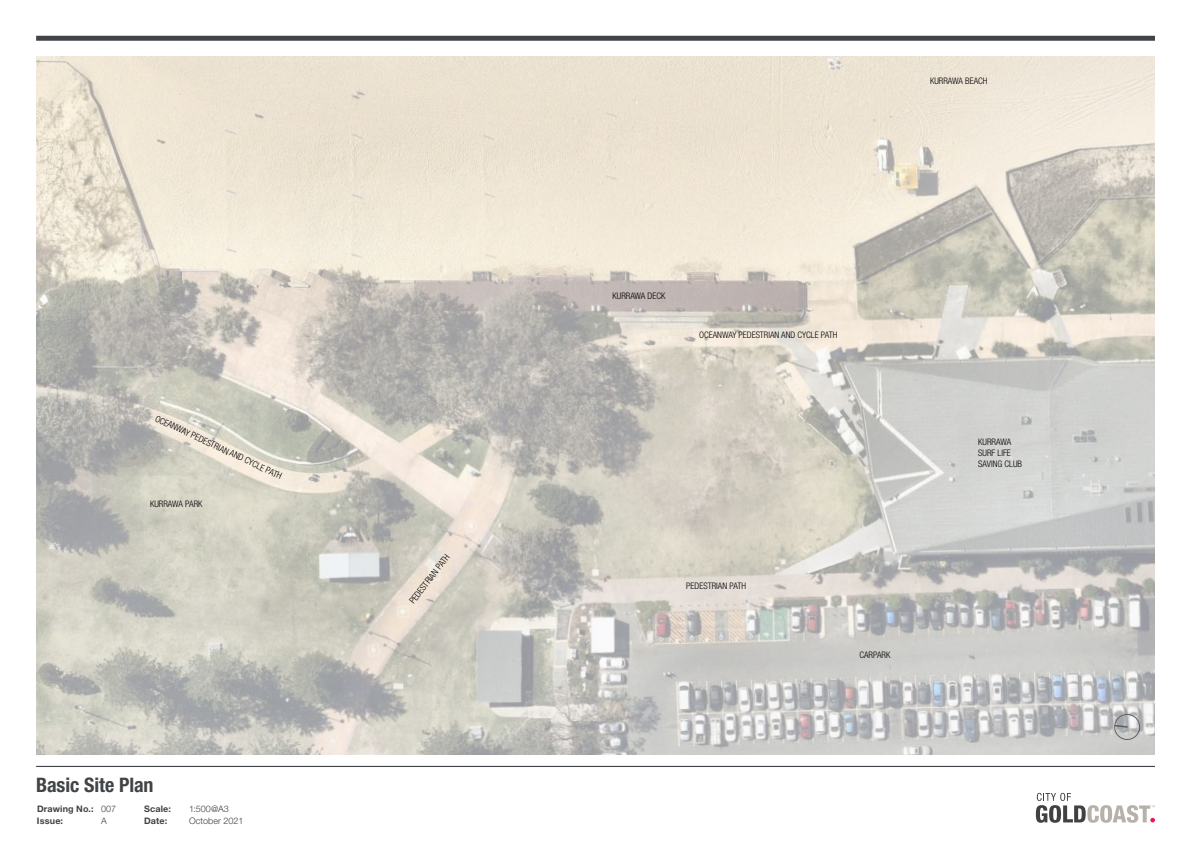
<style>
.page{position:relative;width:1191px;height:842px;background:#fff}
.page>*{position:absolute;margin:0;border:0;box-sizing:border-box;transform-origin:0 0}
.t1{font:700 condensed 20px "Helvetica Neue LT Std";letter-spacing:-.005em;color:#414447}
.t2{font:300 condensed 9px/10.8px "Helvetica Neue LT Pro";color:#000}
.t3{font:700 9px "Helvetica Neue LT Pro";letter-spacing:.02em;color:#414042}
.t4{font:300 9px "Helvetica Neue LT Pro";letter-spacing:.01em;color:#414042}
.s1{font-weight:300}
</style>
<div class="page">
<img style="left:36px;top:57px;width:1119px;height:697px">
<div style="left:36px;top:36px;width:1119px;height:5px;background:#414447"></div>
<svg style="left:1036px;top:793px;width:119px;height:30px"></svg>
<hr style="left:36px;top:766px;width:1119px;height:1px;background:#414447">
<svg style="left:1113px;top:713px;width:27px;height:27px"></svg>
<p class="t2" style="left:158px;top:413px;width:140px;rotate:25deg">OCEANWAY PEDESTRIAN AND CYCLE PATH</p>
<p class="t2" style="left:150px;top:498px;width:54px">KURRAWA PARK</p>
<h1 class="t1" style="left:36px;top:773px;width:119px">Basic Site Plan</h1>
<p class="t3" style="left:37px;top:803px;width:80px">Drawing No.: <span class="s1">007</span></p>
<p class="t3" style="left:144px;top:803px;width:28px">Scale:</p>
<p class="t4" style="left:189px;top:803px;width:41px">1:500@A3</p>
<p class="t3" style="left:37px;top:815px;width:28px">Issue:</p>
<p class="t4" style="left:101px;top:816px;width:7px">A</p>
<p class="t3" style="left:144px;top:815px;width:25px">Date:</p>
<p class="t4" style="left:189px;top:816px;width:56px">October 2021</p>
<p class="t2" style="left:407px;top:599px;width:61px;rotate:-52deg">PEDESTRIAN PATH</p>
<p class="t2" style="left:930px;top:75px;width:59px">KURRAWA BEACH</p>
<p class="t2" style="left:612px;top:290px;width:54px">KURRAWA DECK</p>
<p class="t2" style="left:699px;top:329px;width:140px">OCEANWAY PEDESTRIAN AND CYCLE PATH</p>
<p class="t2" style="left:686px;top:580px;width:61px">PEDESTRIAN PATH</p>
<p class="t2" style="left:859px;top:649px;width:32px">CARPARK</p>
<p class="t2" style="left:978px;top:437px;width:45px">KURRAWA<br>SURF LIFE<br>SAVING CLUB</p>
</div>
